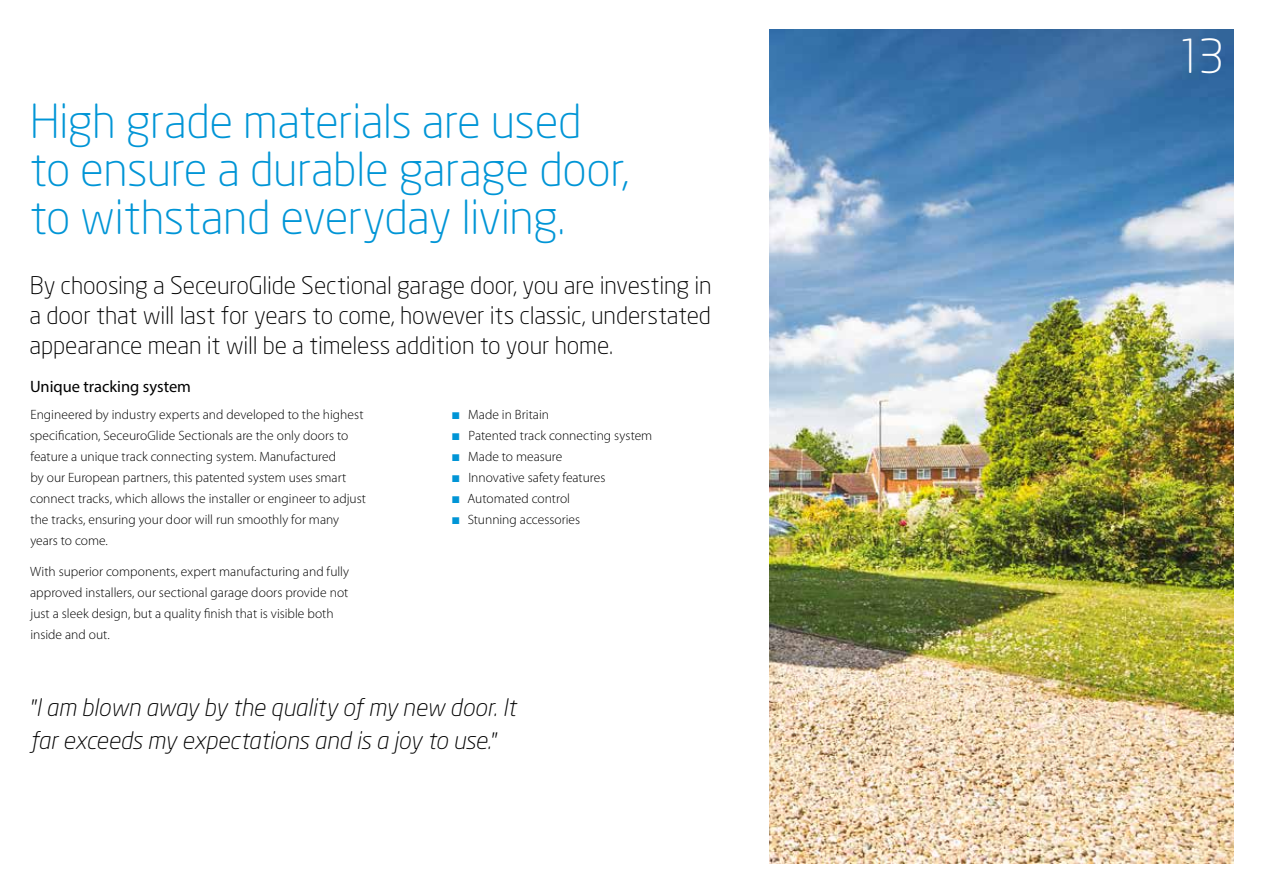
<style>
.page{position:relative;width:1263px;height:893px;background:#fff}
.page>*{position:absolute;margin:0;border:0;box-sizing:border-box;transform-origin:0 0}
.t1{font:300 46.5px/48px "Neo Sans";letter-spacing:-.01em;color:#0095d6}
.t2{font:300 46.5px "Neo Sans";color:#fff}
.t3{font:300 24px/30px "Neo Sans";letter-spacing:-.005em;color:#000;text-align:justify}
.t4{font:italic 300 24px/33px "Neo Sans";letter-spacing:-.01em;color:#000}
.t5{font:16.5px "Myriad Pro";letter-spacing:-.005em;color:#000}
.t6{font:300 13.5px/21px "Myriad Pro";color:#000}
.s1{color:#0095d6}
.s2{font-family:"Myriad Pro"}
</style>
<div class="page">
<img style="left:770px;top:30px;width:463px;height:833px">
<h1 class="t1" style="left:30px;top:100px;width:601px">High grade materials are used to ensure a durable garage door, to withstand everyday living.</h1>
<h2 class="t3" style="left:30px;top:272px;width:683px">By choosing a SeceuroGlide Sectional garage door, you are investing in a door that will last for years to come, however its classic, understated appearance mean it will be a timeless addition to your home.</h2>
<p class="t5" style="left:30px;top:377px;width:162px">Unique tracking system</p>
<p class="t6" style="left:30px;top:404px;width:338px">Engineered by industry experts and developed to the highest specification, SeceuroGlide Sectionals are the only doors to feature a unique track connecting system. Manufactured<br>by our European partners, this patented system uses smart connect tracks, which allows the installer or engineer to adjust the tracks, ensuring your door will run smoothly for many years to come.</p>
<p class="t6" style="left:30px;top:561px;width:320px">With superior components, expert manufacturing and fully approved installers, our sectional garage doors provide not just a sleek design, but a quality finish that is visible both inside and out.</p>
<p class="t6" style="left:452px;top:404px;width:98px"><span class="s1">■</span> Made in Britain</p>
<p class="t6" style="left:452px;top:425px;width:202px"><span class="s1">■</span> Patented track connecting system</p>
<p class="t6" style="left:452px;top:446px;width:112px"><span class="s1">■</span> Made to measure</p>
<p class="t6" style="left:452px;top:467px;width:155px"><span class="s1">■</span> Innovative safety features</p>
<p class="t6" style="left:452px;top:488px;width:119px"><span class="s1">■</span> Automated control</p>
<p class="t6" style="left:452px;top:509px;width:130px"><span class="s1">■</span> Stunning accessories</p>
<h2 class="t4" style="left:30px;top:693px;width:488px"><span class="s2">"</span>I am blown away by the quality of my new door. It far exceeds my expectations and is a joy to use.<span class="s2">"</span></h2>
<h1 class="t2" style="left:1176px;top:36px;width:50px">13</h1>
</div>
